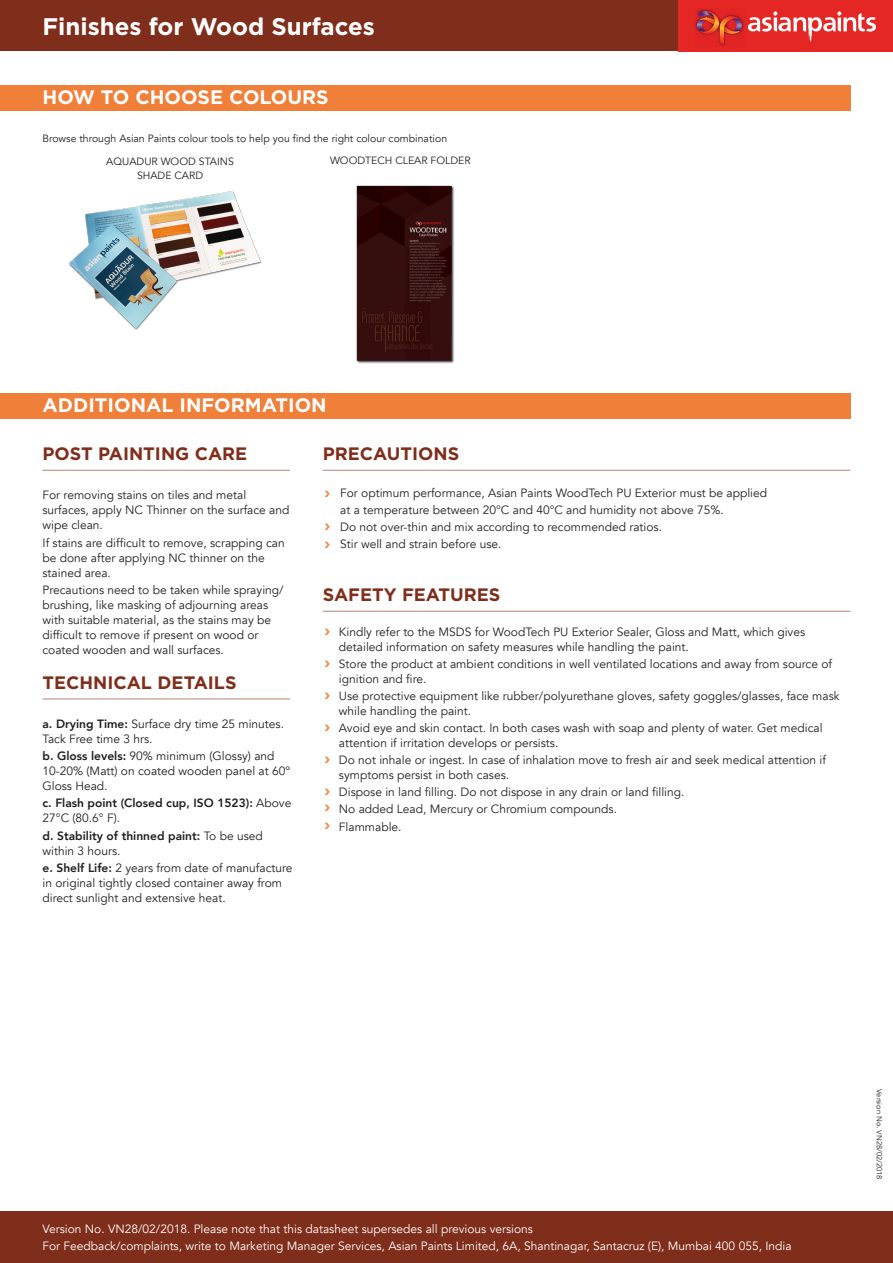
<style>
.page{position:relative;width:893px;height:1263px;background:#fff}
.page>*{position:absolute;margin:0;border:0;box-sizing:border-box;transform-origin:0 0}
.t1{font:700 24px "Gotham";color:#fff}
.t2{font:700 19.5px "Gotham";color:#fff}
.t3{font:700 18px "Gotham";color:#802e1c}
.t4{font:12px/15px "Avenir";color:#231f20}
.t5{font:12px "Avenir";color:#fff}
.t6{font:800 12px/15px "Avenir";color:#231f20}
.t7{font:700 12px "Sanuk";color:#f07f39}
.t8{font:10.5px "Avenir";color:#231f20}
.t9{font:7.5px "Avenir";color:#231f20}
.s1{font-weight:800}
.s2{font-weight:400}
</style>
<div class="page">
<div style="left:0;top:0;width:893px;height:51px;background:#802e1c"></div>
<div style="left:678px;top:0;width:215px;height:51px;background:#e42625"></div>
<svg style="left:748px;top:11px;width:128px;height:31px"></svg>
<img style="left:695px;top:9px;width:49px;height:37px">
<img style="left:740px;top:18px;width:2px;height:14px">
<img style="left:719px;top:18px;width:21px;height:16px">
<svg style="left:697px;top:18px;width:23px;height:15px"></svg>
<img style="left:699px;top:11px;width:20px;height:23px">
<img style="left:720px;top:16px;width:19px;height:28px">
<div style="left:0;top:1212px;width:893px;height:51px;background:#802e1c"></div>
<div style="left:0;top:393px;width:850px;height:26px;background:#f07f39"></div>
<hr style="left:43px;top:470px;width:247px;height:1px;background:#b98472">
<hr style="left:43px;top:699px;width:247px;height:1px;background:#b98472">
<hr style="left:323px;top:470px;width:527px;height:1px;background:#b98472">
<hr style="left:323px;top:611px;width:527px;height:1px;background:#b98472">
<div style="left:0;top:85px;width:850px;height:26px;background:#f07f39"></div>
<img style="left:356px;top:185px;width:99px;height:178px">
<img style="left:69px;top:190px;width:193px;height:140px">
<h1 class="t1" style="left:43px;top:12px;width:334px">Finishes for Wood Surfaces</h1>
<p class="t2" style="left:43px;top:86px;width:288px">HOW TO CHOOSE COLOURS</p>
<p class="t8" style="left:43px;top:132px;width:406px">Browse through Asian Paints colour tools to help you find the right colour combination</p>
<p class="t8" style="left:106px;top:155px;width:129px">AQUADUR WOOD STAINS</p>
<p class="t8" style="left:137px;top:169px;width:68px">SHADE CARD</p>
<p class="t8" style="left:330px;top:154px;width:142px">WOODTECH CLEAR FOLDER</p>
<p class="t2" style="left:43px;top:394px;width:286px">ADDITIONAL INFORMATION</p>
<p class="t3" style="left:43px;top:444px;width:206px">POST PAINTING CARE</p>
<p class="t4" style="left:43px;top:488px;width:248px">For removing stains on tiles and metal surfaces, apply NC Thinner on the surface and wipe clean.</p>
<p class="t4" style="left:43px;top:535px;width:244px">If stains are difficult to remove, scrapping can be done after applying NC thinner on the stained area.</p>
<p class="t4" style="left:43px;top:582px;width:243px">Precautions need to be taken while spraying/ brushing, like masking of adjourning areas with suitable material, as the stains may be difficult to remove if present on wood or coated wooden and wall surfaces.</p>
<p class="t3" style="left:43px;top:672px;width:196px">TECHNICAL DETAILS</p>
<p class="t4" style="left:43px;top:717px;width:243px"><span class="s1">a. Drying Time:</span> Surface dry time 25 minutes.<br>Tack Free time 3 hrs.</p>
<p class="t4" style="left:43px;top:749px;width:249px"><span class="s1">b. Gloss levels:</span> 90% minimum (Glossy) and<br>10-20% (Matt) on coated wooden panel at 60º<br>Gloss Head.</p>
<p class="t6" style="left:43px;top:796px;width:250px">c. Flash point (Closed cup, ISO 1523): <span class="s2">Above<br>27°C (80.6° F).</span></p>
<p class="t6" style="left:43px;top:828px;width:222px">d. Stability of thinned paint: <span class="s2">To be used within 3 hours.</span></p>
<p class="t4" style="left:43px;top:860px;width:252px"><span class="s1">e. Shelf Life:</span> 2 years from date of manufacture in original tightly closed container away from direct sunlight and extensive heat.</p>
<p class="t3" style="left:323px;top:444px;width:138px">PRECAUTIONS</p>
<p class="t4" style="left:340px;top:485px;width:428px">For optimum performance, Asian Paints WoodTech PU Exterior must be applied</p>
<p class="t4" style="left:340px;top:502px;width:385px">at a temperature between 20°C and 40°C and humidity not above 75%.</p>
<p class="t4" style="left:340px;top:520px;width:323px">Do not over-thin and mix according to recommended ratios.</p>
<p class="t4" style="left:340px;top:537px;width:163px">Stir well and strain before use.</p>
<p class="t7" style="left:324px;top:485px;width:8px">&gt;</p>
<p class="t7" style="left:324px;top:518px;width:8px">&gt;</p>
<p class="t7" style="left:324px;top:536px;width:8px">&gt;</p>
<p class="t3" style="left:323px;top:584px;width:179px">SAFETY FEATURES</p>
<p class="t4" style="left:339px;top:624px;width:468px">Kindly refer to the MSDS for WoodTech PU Exterior Sealer, Gloss and Matt, which gives detailed information on safety measures while handling the paint.</p>
<p class="t4" style="left:339px;top:656px;width:495px">Store the product at ambient conditions in well ventilated locations and away from source of ignition and fire.</p>
<p class="t4" style="left:339px;top:688px;width:502px">Use protective equipment like rubber/polyurethane gloves, safety goggles/glasses, face mask while handling the paint.</p>
<p class="t4" style="left:339px;top:721px;width:485px">Avoid eye and skin contact. In both cases wash with soap and plenty of water. Get medical attention if irritation develops or persists.</p>
<p class="t4" style="left:339px;top:753px;width:488px">Do not inhale or ingest. In case of inhalation move to fresh air and seek medical attention if symptoms persist in both cases.</p>
<p class="t4" style="left:339px;top:785px;width:347px">Dispose in land filling. Do not dispose in any drain or land filling.</p>
<p class="t4" style="left:339px;top:802px;width:280px">No added Lead, Mercury or Chromium compounds.</p>
<p class="t4" style="left:339px;top:819px;width:64px">Flammable.</p>
<p class="t7" style="left:324px;top:623px;width:8px">&gt;</p>
<p class="t7" style="left:324px;top:655px;width:8px">&gt;</p>
<p class="t7" style="left:324px;top:687px;width:8px">&gt;</p>
<p class="t7" style="left:324px;top:719px;width:8px">&gt;</p>
<p class="t7" style="left:324px;top:751px;width:8px">&gt;</p>
<p class="t7" style="left:324px;top:783px;width:8px">&gt;</p>
<p class="t7" style="left:324px;top:799px;width:8px">&gt;</p>
<p class="t7" style="left:324px;top:817px;width:8px">&gt;</p>
<p class="t5" style="left:43px;top:1222px;width:492px">Version No. VN28/02/2018. Please note that this datasheet supersedes all previous versions</p>
<p class="t5" style="left:43px;top:1239px;width:751px">For Feedback/complaints, write to Marketing Manager Services, Asian Paints Limited, 6A, Shantinagar, Santacruz (E), Mumbai 400 055, India</p>
<p class="t9" style="left:884px;top:1089px;width:92px;rotate:90deg">Version No. VN28/02/2018</p>
</div>
